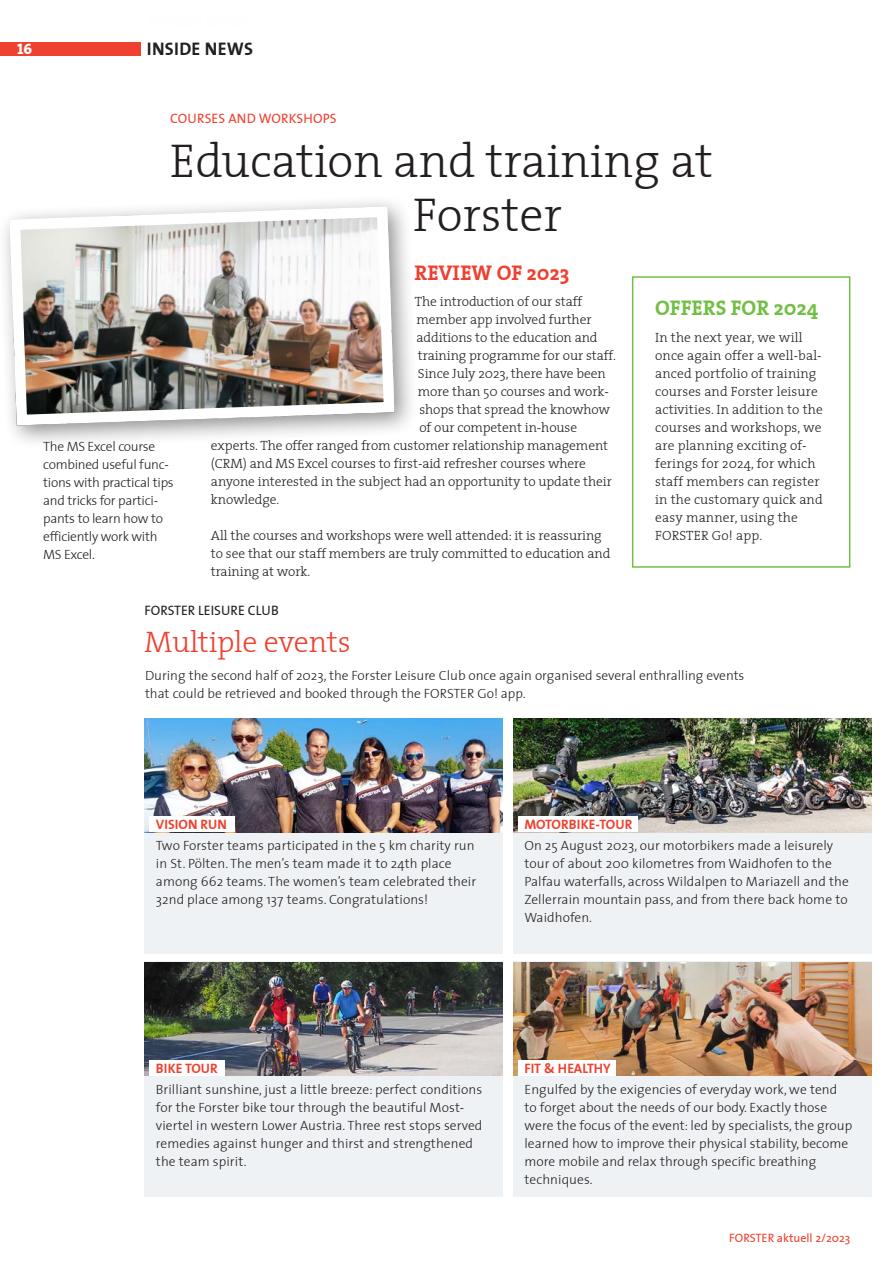
<style>
.page{position:relative;width:893px;height:1263px;background:#fff}
.page>*{position:absolute;margin:0;border:0;box-sizing:border-box;transform-origin:0 0}
.fa_Titel1{font:48px/54px "The Serif Light Plain";color:#231f20}
.fa_Titel2_rot_fett{font:30px "The Serif Light Plain";letter-spacing:-.005em;color:#ef4130}
.fa_Titel2_rot_fett-2{font:21px "The Serif Bold Plain";color:#72bf44}
.fa_Titel2_rot_fett-3{font:21px "The Serif Bold Plain";color:#ef4130}
.t1{font:18px "The Sans Bold Plain";letter-spacing:.01em;color:#231f20}
.t2{font:15px "The Serif Extra Bold Caps";color:#fff}
.fa_Fließtext_kasten{font:13.5px/18px "The Sans Light Plain";letter-spacing:.005em;color:#231f20}
.fa_Fließtext{font:13.5px/18px "The Serif Light Plain";letter-spacing:-.005em;color:#231f20}
.fa_Bildtext{font:13.5px/18px "The Sans Light Plain";letter-spacing:-.02em;color:#231f20}
.fa_Titel2_rot_fett-4{font:13.5px "The Sans Bold Plain";color:#ef4130}
.fa_Titel1-2{font:13.5px "The Sans Plain";letter-spacing:.01em;color:#ef4130}
.fa_Titel1-3{font:13.5px "The Sans Plain";color:#231f20}
.t3{font:12px "The Sans Plain";color:#ef4130}
</style>
<div class="page">
<div style="left:0;top:43px;width:140px;height:13px;background:#ef4130"></div>
<div style="left:513px;top:962px;width:359px;height:235px;background:#eff2f4"></div>
<div style="left:145px;top:962px;width:358px;height:235px;background:#eff2f4"></div>
<div style="left:513px;top:718px;width:359px;height:235px;background:#eff2f4"></div>
<div style="left:145px;top:718px;width:358px;height:235px;background:#eff2f4"></div>
<img style="left:513px;top:963px;width:359px;height:113px">
<img style="left:145px;top:963px;width:358px;height:113px">
<img style="left:513px;top:719px;width:359px;height:113px">
<img style="left:145px;top:719px;width:358px;height:113px">
<div style="left:0;top:194px;width:419px;height:256px;background:#231f20;opacity:.5"></div>
<img style="left:4px;top:201px;width:396px;height:230px">
<div style="left:518px;top:1060px;width:98px;height:16px;background:#fff"></div>
<div style="left:149px;top:1060px;width:76px;height:16px;background:#fff"></div>
<div style="left:518px;top:816px;width:119px;height:16px;background:#fff"></div>
<div style="left:149px;top:816px;width:86px;height:16px;background:#fff"></div>
<div style="left:632px;top:276px;width:218px;height:292px;border:2px solid #72bf44"></div>
<p class="t2" style="left:17px;top:36px;width:17px">16</p>
<h3 class="t1" style="left:147px;top:34px;width:108px">INSIDE NEWS</h3>
<h1 class="fa_Titel1-2" style="left:170px;top:108px;width:168px">COURSES AND WORKSHOPS</h1>
<h1 class="fa_Titel1" style="left:413px;top:133px;width:301px;text-indent:-243px">Education and training at<br>Forster</h1>
<p class="fa_Bildtext" style="left:43px;top:437px;width:132px">The MS Excel course combined useful func&shy;tions with practical tips and tricks for partici&shy;pants to learn how to efficiently work with<br>MS Excel.</p>
<h2 class="fa_Titel2_rot_fett-3" style="left:415px;top:255px;width:156px">REVIEW OF 2023</h2>
<p class="fa_Fließtext" style="left:415px;top:292px;width:202px">The introduction of our staff member app involved further additions to the education and training programme for our staff.</p>
<p class="fa_Fließtext" style="left:418px;top:364px;width:189px">Since July 2023, there have been</p>
<p class="fa_Fließtext" style="left:418px;top:382px;width:192px">more than 50 courses and work-</p>
<p class="fa_Fließtext" style="left:419px;top:400px;width:192px">shops that spread the knowhow</p>
<p class="fa_Fließtext" style="left:419px;top:418px;width:159px">of our competent in-house</p>
<p class="fa_Fließtext" style="left:211px;top:436px;width:399px">experts. The offer ranged from customer relationship management</p>
<p class="fa_Fließtext" style="left:211px;top:454px;width:377px">(CRM) and MS Excel courses to first-aid refresher courses where</p>
<p class="fa_Fließtext" style="left:211px;top:472px;width:403px">anyone interested in the subject had an opportunity to update their</p>
<p class="fa_Fließtext" style="left:211px;top:490px;width:70px">knowledge.</p>
<p class="fa_Fließtext" style="left:211px;top:526px;width:401px">All the courses and workshops were well attended: it is reassuring to see that our staff members are truly committed to education and training at work.</p>
<h1 class="fa_Titel1-3" style="left:145px;top:600px;width:136px">FORSTER LEISURE CLUB</h1>
<h2 class="fa_Titel2_rot_fett" style="left:145px;top:617px;width:208px">Multiple events</h2>
<h2 class="fa_Titel2_rot_fett-2" style="left:655px;top:290px;width:165px">OFFERS FOR 2024</h2>
<p class="fa_Fließtext" style="left:655px;top:328px;width:169px">In the next year, we will once again offer a well-bal&shy;anced portfolio of training courses and Forster leisure activities. In addition to the courses and workshops, we are planning exciting of&shy;ferings for 2024, for which staff members can register in the customary quick and easy manner, using the<br>FORSTER Go! app.</p>
<p class="fa_Fließtext_kasten" style="left:145px;top:666px;width:601px">During the second half of 2023, the Forster Leisure Club once again organised several enthralling events that could be retrieved and booked through the FORSTER Go! app.</p>
<h2 class="fa_Titel2_rot_fett-4" style="left:156px;top:813px;width:72px">VISION RUN</h2>
<p class="fa_Fließtext_kasten" style="left:156px;top:836px;width:322px">Two Forster teams participated in the 5 km charity run in St. Pölten. The men’s team made it to 24th place among 662 teams. The women’s team celebrated their 32nd place among 137 teams. Congratulations!</p>
<h2 class="fa_Titel2_rot_fett-4" style="left:524px;top:813px;width:110px">MOTORBIKE-TOUR</h2>
<p class="fa_Fließtext_kasten" style="left:524px;top:836px;width:326px">On 25 August 2023, our motorbikers made a leisurely tour of about 200 kilometres from Waidhofen to the Palfau waterfalls, across Wildalpen to Mariazell and the Zellerrain mountain pass, and from there back home to Waidhofen.</p>
<h2 class="fa_Titel2_rot_fett-4" style="left:156px;top:1057px;width:63px">BIKE TOUR</h2>
<p class="fa_Fließtext_kasten" style="left:156px;top:1080px;width:328px">Brilliant sunshine, just a little breeze: perfect conditions for the Forster bike tour through the beautiful Most&shy;viertel in western Lower Austria. Three rest stops served remedies against hunger and thirst and strengthened the team spirit.</p>
<h2 class="fa_Titel2_rot_fett-4" style="left:524px;top:1057px;width:88px">FIT &amp; HEALTHY</h2>
<p class="fa_Fließtext_kasten" style="left:524px;top:1080px;width:329px">Engulfed by the exigencies of everyday work, we tend to forget about the needs of our body. Exactly those were the focus of the event: led by specialists, the group learned how to improve their physical stability, become more mobile and relax through specific breathing techniques.</p>
<p class="t3" style="left:729px;top:1228px;width:123px">FORSTER aktuell 2/2023</p>
</div>
